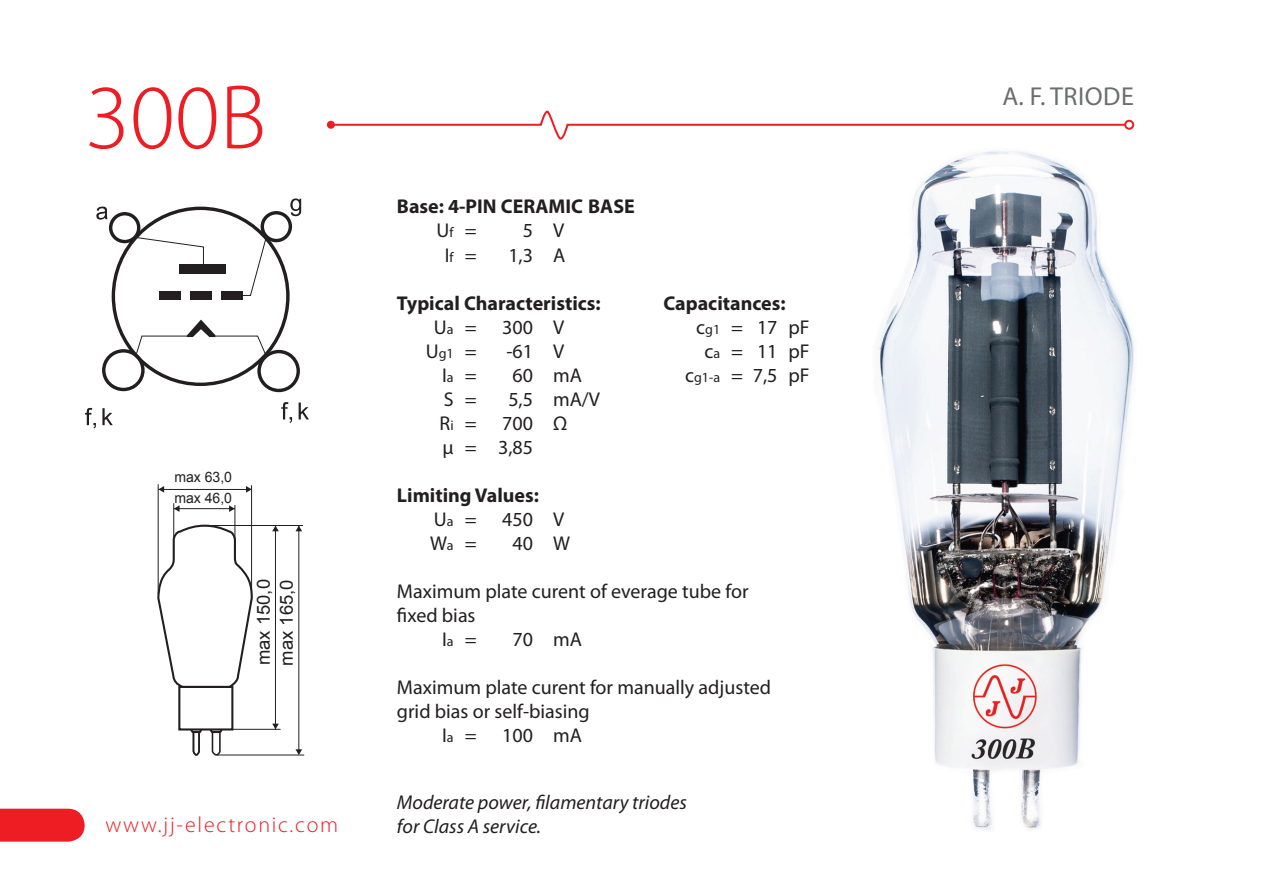
<style>
.page{position:relative;width:1276px;height:879px;background:#fff}
.page>*{position:absolute;margin:0;border:0;box-sizing:border-box;transform-origin:0 0}
.t1{font:300 92px "Myriad Pro";color:#ee1d23}
.t2{font:26px "Myriad Pro";letter-spacing:.02em;color:#6c6d70}
.t3{font:300 22px "Myriad Pro";letter-spacing:.08em;color:#ee1d23}
.t4{font:20px/24px "Myriad Pro";color:#231f20}
.t5{font:700 20px/24px "Myriad Pro";color:#231f20}
.t6{font:italic 20px/24px "Myriad Pro";color:#231f20}
.t7{font:18px "Arial";color:#231f20}
.t8{font:14.4px/21px "Arial";color:#231f20}
.t9{font:14px "Myriad Pro";color:#231f20}
.s1{font-weight:400}
.s2{font-weight:400;font-size:14px}
.s3{font-size:20px}
.s4{font-size:14px}
</style>
<div class="page">
<svg style="left:0;top:808px;width:85px;height:33px;background:#ef2a30"></svg>
<svg style="left:330px;top:110px;width:797px;height:30px"></svg>
<div style="left:327px;top:121px;width:8px;height:8px;background:#ee1d23;border-radius:50%"></div>
<div style="left:1124px;top:120px;width:10px;height:10px;border:2px solid #ee1d23;border-radius:50%"></div>
<svg style="left:157px;top:524px;width:96px;height:165px"></svg>
<div style="left:178px;top:686px;width:55px;height:44px;border:2px solid #231f20"></div>
<svg style="left:189px;top:727px;width:35px;height:29px"></svg>
<hr style="left:204px;top:525px;width:99px;height:1px;background:#231f20">
<hr style="left:232px;top:729px;width:48px;height:1px;background:#231f20">
<hr style="left:217px;top:754px;width:87px;height:1px;background:#231f20">
<hr style="left:173px;top:503px;width:1px;height:36px;background:#231f20">
<hr style="left:235px;top:505px;width:1px;height:41px;background:#231f20">
<hr style="left:158px;top:484px;width:1px;height:110px;background:#231f20">
<hr style="left:251px;top:485px;width:1px;height:106px;background:#231f20">
<hr style="left:174px;top:508px;width:61px;height:1px;background:#231f20">
<hr style="left:158px;top:489px;width:93px;height:1px;background:#231f20">
<hr style="left:275px;top:525px;width:1px;height:204px;background:#231f20">
<hr style="left:298px;top:526px;width:1px;height:228px;background:#231f20">
<svg style="left:246px;top:486px;width:6px;height:6px"></svg>
<svg style="left:158px;top:486px;width:6px;height:6px"></svg>
<svg style="left:174px;top:505px;width:6px;height:7px"></svg>
<svg style="left:229px;top:505px;width:6px;height:7px"></svg>
<svg style="left:295px;top:526px;width:7px;height:5px"></svg>
<svg style="left:272px;top:526px;width:7px;height:5px"></svg>
<svg style="left:295px;top:749px;width:7px;height:6px"></svg>
<svg style="left:272px;top:723px;width:7px;height:6px"></svg>
<div style="left:179px;top:265px;width:47px;height:9px;background:#231f20"></div>
<div style="left:160px;top:292px;width:21px;height:8px;background:#231f20"></div>
<div style="left:191px;top:292px;width:21px;height:8px;background:#231f20"></div>
<div style="left:222px;top:292px;width:21px;height:8px;background:#231f20"></div>
<svg style="left:135px;top:319px;width:132px;height:38px"></svg>
<div style="left:261px;top:211px;width:31px;height:31px;border:3px solid #231f20;border-radius:50%"></div>
<div style="left:102px;top:349px;width:43px;height:42px;border:3px solid #231f20;border-radius:50%"></div>
<div style="left:109px;top:212px;width:31px;height:31px;border:3px solid #231f20;border-radius:50%"></div>
<svg style="left:85px;top:408px;width:11px;height:20px"></svg>
<svg style="left:102px;top:408px;width:11px;height:17px"></svg>
<svg style="left:96px;top:207px;width:12px;height:13px"></svg>
<svg style="left:134px;top:236px;width:70px;height:29px"></svg>
<svg style="left:233px;top:235px;width:34px;height:61px"></svg>
<svg style="left:290px;top:198px;width:11px;height:18px"></svg>
<svg style="left:281px;top:402px;width:11px;height:21px"></svg>
<svg style="left:299px;top:402px;width:10px;height:17px"></svg>
<div style="left:257px;top:350px;width:43px;height:42px;border:3px solid #231f20;border-radius:50%"></div>
<img style="left:840px;top:137px;width:294px;height:693px">
<h1 class="t1" style="left:85px;top:67px;width:183px">300B</h1>
<h2 class="t2" style="left:1002px;top:82px;width:133px">A. F. TRiode</h2>
<p class="t8" style="left:174px;top:467px;width:59px">max 63,0 max 46,0</p>
<p class="t7" style="left:252px;top:665px;width:88px;rotate:-90deg">max 150,0</p>
<p class="t7" style="left:275px;top:665px;width:88px;rotate:-90deg">max 165,0</p>
<p class="t3" style="left:105px;top:812px;width:234px">www.jj-electronic.com</p>
<p class="t5" style="left:437px;top:195px;width:200px;text-indent:-40px">Base: 4-PIN CERAMIC BASE<br><span class="s1">U</span><span class="s2">f</span> <span class="s1">=</span></p>
<p class="t4" style="left:523px;top:219px;width:43px">5 V</p>
<p class="t4" style="left:397px;top:243px;width:27px">I</p>
<p class="t9" style="left:449px;top:249px;width:29px">f <span class="s3">=</span></p>
<p class="t4" style="left:508px;top:243px;width:58px">1,3 A</p>
<p class="t5" style="left:434px;top:291px;width:168px;text-indent:-37px">Typical Characteristics:<br><span class="s1">U</span><span class="s2">a</span> <span class="s1">=</span></p>
<p class="t4" style="left:502px;top:315px;width:63px">300 V</p>
<p class="t4" style="left:426px;top:339px;width:52px">U<span class="s4">g1</span> =</p>
<p class="t4" style="left:506px;top:339px;width:59px">-61 V</p>
<p class="t4" style="left:397px;top:363px;width:26px">I</p>
<p class="t9" style="left:447px;top:369px;width:31px">a <span class="s3">=</span></p>
<p class="t4" style="left:512px;top:363px;width:71px">60 mA</p>
<p class="t4" style="left:444px;top:387px;width:34px">S =</p>
<p class="t4" style="left:508px;top:387px;width:93px">5,5 mA/V</p>
<p class="t4" style="left:440px;top:411px;width:39px">R<span class="s4">i</span> =</p>
<p class="t4" style="left:442px;top:411px;width:126px;text-indent:60px">700 Ω µ = 3,85</p>
<p class="t5" style="left:434px;top:483px;width:106px;text-indent:-37px">Limiting Values:<br><span class="s1">U</span><span class="s2">a</span> <span class="s1">=</span></p>
<p class="t4" style="left:502px;top:507px;width:63px">450 V</p>
<p class="t5" style="left:663px;top:291px;width:124px">Capacitances:</p>
<p class="t4" style="left:696px;top:315px;width:115px">c<span class="s4">g1</span> = 17 pF</p>
<p class="t4" style="left:704px;top:339px;width:107px">c<span class="s4">a</span> = 11 pF</p>
<p class="t4" style="left:685px;top:363px;width:126px">c<span class="s4">g1-a</span> = 7,5 pF</p>
<p class="t4" style="left:430px;top:531px;width:48px">W<span class="s4">a</span> =</p>
<p class="t4" style="left:512px;top:531px;width:59px">40 W</p>
<p class="t4" style="left:397px;top:579px;width:353px">Maximum plate curent of everage tube for fixed bias<br>I</p>
<p class="t9" style="left:447px;top:633px;width:31px">a <span class="s3">=</span></p>
<p class="t4" style="left:512px;top:627px;width:71px">70 mA</p>
<p class="t4" style="left:397px;top:675px;width:376px">Maximum plate curent for manually adjusted grid bias or self-biasing<br>I</p>
<p class="t9" style="left:447px;top:729px;width:31px">a <span class="s3">=</span></p>
<p class="t4" style="left:502px;top:723px;width:81px">100 mA</p>
<p class="t6" style="left:397px;top:790px;width:291px">Moderate power, filamentary triodes for Class A service.</p>
</div>
